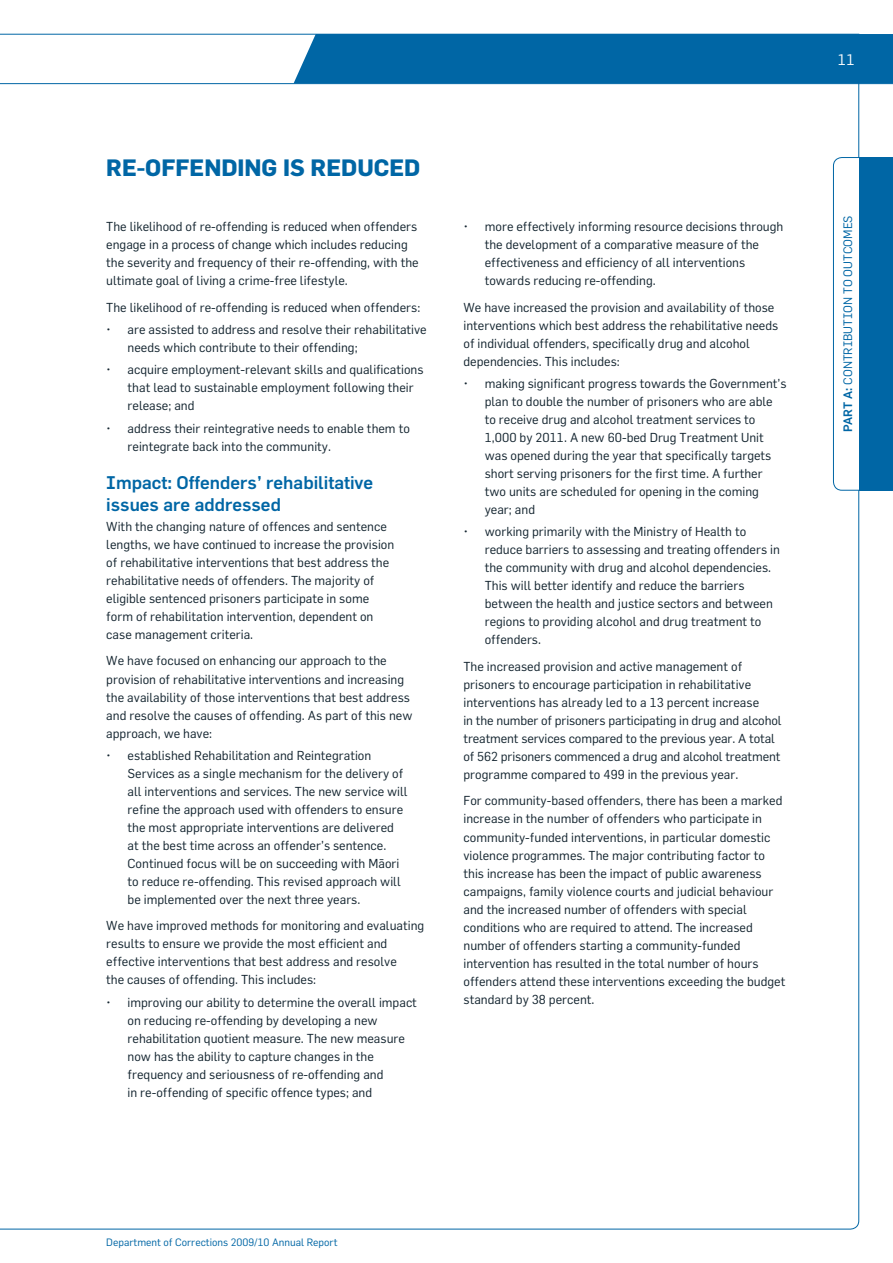
<style>
.page{position:relative;width:893px;height:1263px;background:#fff}
.page>*{position:absolute;margin:0;border:0;box-sizing:border-box;transform-origin:0 0}
.t1{font:700 23.25px "Flama Maori";color:#0066a5}
.t2{font:500 18px/21.6px "Flama Maori";color:#0066a5}
.t3{font:15px "Flama Maori";color:#fff}
.t4{font:12.75px/18px "Flama Maori";color:#142530}
.t5{font:12px "Flama Maori";color:#0066a5}
.t6{font:10.5px "Flama Maori";color:#0066a5}
.s1{font-weight:500}
</style>
<div class="page">
<div style="left:833px;top:157px;width:43px;height:333px;border:1px solid #0066a5;border-radius:9px"></div>
<div style="left:859px;top:157px;width:34px;height:333px;background:#0066a5"></div>
<div style="left:294px;top:34px;width:599px;height:49px;background:#0066a5"></div>
<hr style="left:0;top:83px;width:893px;height:1px;background:#0066a5">
<h1 class="t1" style="left:106px;top:154px;width:316px">RE-OFFENDING IS REDUCED</h1>
<p class="t4" style="left:106px;top:218px;width:314px">The likelihood of re-offending is reduced when offenders engage in a process of change which includes reducing the severity and frequency of their re-offending, with the ultimate goal of living a crime-free lifestyle.</p>
<p class="t4" style="left:106px;top:298px;width:316px">The likelihood of re-offending is reduced when offenders:</p>
<p class="t4" style="left:128px;top:320px;width:301px;text-indent:-21px">• are assisted to address and resolve their rehabilitative needs which contribute to their offending;</p>
<p class="t4" style="left:128px;top:361px;width:298px;text-indent:-21px">• acquire employment-relevant skills and qualifications that lead to sustainable employment following their release; and</p>
<p class="t4" style="left:128px;top:419px;width:284px;text-indent:-21px">• address their reintegrative needs to enable them to reintegrate back into the community.</p>
<h2 class="t2" style="left:106px;top:471px;width:268px">Impact: Offenders’ rehabilitative issues are addressed</h2>
<p class="t4" style="left:106px;top:517px;width:289px">With the changing nature of offences and sentence lengths, we have continued to increase the provision of rehabilitative interventions that best address the rehabilitative needs of offenders. The majority of eligible sentenced prisoners participate in some form of rehabilitation intervention, dependent on case management criteria.</p>
<p class="t4" style="left:106px;top:652px;width:308px">We have focused on enhancing our approach to the provision of rehabilitative interventions and increasing the availability of those interventions that best address and resolve the causes of offending. As part of this new approach, we have:</p>
<p class="t4" style="left:128px;top:746px;width:282px;text-indent:-21px">• established Rehabilitation and Reintegration Services as a single mechanism for the delivery of all interventions and services. The new service will refine the approach used with offenders to ensure the most appropriate interventions are delivered at the best time across an offender’s sentence.<br>Continued focus will be on succeeding with Mäori to reduce re-offending. This revised approach will be implemented over the next three years.</p>
<p class="t4" style="left:106px;top:916px;width:319px">We have improved methods for monitoring and evaluating results to ensure we provide the most efficient and effective interventions that best address and resolve<br>the causes of offending. This includes:</p>
<p class="t4" style="left:128px;top:993px;width:291px;text-indent:-21px">• improving our ability to determine the overall impact on reducing re-offending by developing a new rehabilitation quotient measure. The new measure now has the ability to capture changes in the frequency and seriousness of re-offending and<br>in re-offending of specific offence types; and</p>
<p class="t4" style="left:485px;top:217px;width:300px;text-indent:-21px">• more effectively informing resource decisions through the development of a comparative measure of the effectiveness and efficiency of all interventions towards reducing re-offending.</p>
<p class="t4" style="left:463px;top:298px;width:316px">We have increased the provision and availability of those interventions which best address the rehabilitative needs of individual offenders, specifically drug and alcohol dependencies. This includes:</p>
<p class="t4" style="left:485px;top:374px;width:303px;text-indent:-21px">• making significant progress towards the Government’s plan to double the number of prisoners who are able to receive drug and alcohol treatment services to 1,000 by 2011. A new 60-bed Drug Treatment Unit was opened during the year that specifically targets short serving prisoners for the first time. A further two units are scheduled for opening in the coming year; and</p>
<p class="t4" style="left:485px;top:522px;width:297px;text-indent:-21px">• working primarily with the Ministry of Health to reduce barriers to assessing and treating offenders in the community with drug and alcohol dependencies.<br>This will better identify and reduce the barriers between the health and justice sectors and between regions to providing alcohol and drug treatment to offenders.</p>
<p class="t4" style="left:463px;top:657px;width:320px">The increased provision and active management of prisoners to encourage participation in rehabilitative interventions has already led to a 13 percent increase<br>in the number of prisoners participating in drug and alcohol treatment services compared to the previous year. A total of 562 prisoners commenced a drug and alcohol treatment programme compared to 499 in the previous year.</p>
<p class="t4" style="left:463px;top:792px;width:323px">For community-based offenders, there has been a marked increase in the number of offenders who participate in community-funded interventions, in particular domestic violence programmes. The major contributing factor to this increase has been the impact of public awareness campaigns, family violence courts and judicial behaviour and the increased number of offenders with special conditions who are required to attend. The increased number of offenders starting a community-funded intervention has resulted in the total number of hours offenders attend these interventions exceeding the budget standard by 38 percent.</p>
<p class="t3" style="left:838px;top:50px;width:18px">11</p>
<p class="t5" style="left:841px;top:432px;width:217px;rotate:-90deg"><span class="s1">part a:</span> Contribution to outcomes</p>
<p class="t6" style="left:106px;top:1236px;width:233px">Department of Corrections 2009/10 Annual Report</p>
</div>
